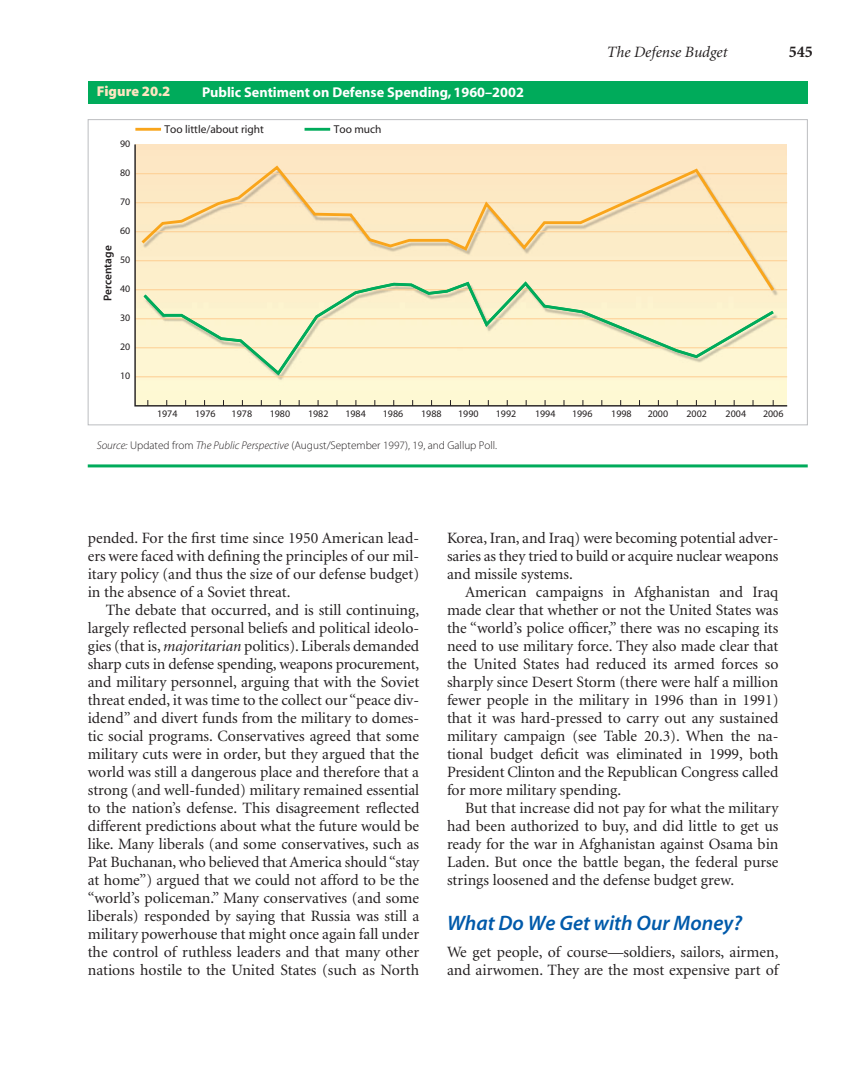
<style>
.page{position:relative;width:864px;height:1080px;background:#fff}
.page>*{position:absolute;margin:0;border:0;box-sizing:border-box;transform-origin:0 0}
.t1{font:21px "Myriad Sem Itl";color:#015aaa}
.t2{font:700 16.5px "Minion";color:#231f20}
.t3{font:15.75px/18px "Minion";color:#231f20}
.t4{font:italic 15.75px "Minion";color:#231f20}
.t5{font:700 14.25px "Myriad";color:#fff}
.t6{font:14.25px "Myriad Blk";color:#fee5c1}
.t7{font:11.4px "Myriad";color:#231f20}
.t8{font:600 11.4px "Myriad";color:#231f20}
.t9{font:11.25px "Myriad Lig";color:#231f20}
.t10{font:10.05px "Myriad";color:#231f20}
.s1{font-family:"Myriad Lig Itl"}
.s2{font-style:italic}
</style>
<div class="page">
<svg style="left:134px;top:144px;width:654px;height:263px;background:#f8e6c0"></svg>
<hr style="left:135px;top:128px;width:26px;height:3px;background:#f9a51b">
<hr style="left:305px;top:128px;width:25px;height:3px;background:#00ab5b">
<svg style="left:141px;top:280px;width:635px;height:97px;background:#f2edc7"></svg>
<div style="left:88px;top:81px;width:720px;height:23px;background:#00ab5b"></div>
<hr style="left:88px;top:464px;width:720px;height:3px;background:#00ab5b">
<p class="t6" style="left:97px;top:86px;width:75px">Figure 20.2</p>
<p class="t5" style="left:202px;top:86px;width:323px">Public Sentiment on Defense Spending, 1960–2002</p>
<p class="t10" style="left:120px;top:140px;width:12px">90</p>
<p class="t10" style="left:120px;top:169px;width:12px">80</p>
<p class="t10" style="left:120px;top:198px;width:12px">70</p>
<p class="t10" style="left:120px;top:227px;width:12px">60</p>
<p class="t8" style="left:101px;top:301px;width:58px;rotate:-90deg">Percentage</p>
<p class="t10" style="left:120px;top:256px;width:12px">50</p>
<p class="t10" style="left:120px;top:285px;width:12px">40</p>
<p class="t10" style="left:120px;top:314px;width:12px">30</p>
<p class="t10" style="left:120px;top:343px;width:12px">20</p>
<p class="t10" style="left:120px;top:372px;width:12px">10</p>
<p class="t7" style="left:165px;top:125px;width:101px">Too little/about right</p>
<p class="t7" style="left:334px;top:125px;width:49px">Too much</p>
<p class="t4" style="left:607px;top:46px;width:122px">The Defense Budget</p>
<p class="t2" style="left:789px;top:45px;width:26px">545</p>
<p class="t10" style="left:157px;top:410px;width:22px">1974</p>
<p class="t10" style="left:195px;top:410px;width:22px">1976</p>
<p class="t10" style="left:232px;top:410px;width:22px">1978</p>
<p class="t10" style="left:270px;top:410px;width:22px">1980</p>
<p class="t10" style="left:308px;top:410px;width:22px">1982</p>
<p class="t10" style="left:345px;top:410px;width:22px">1984</p>
<p class="t10" style="left:383px;top:410px;width:22px">1986</p>
<p class="t10" style="left:421px;top:410px;width:22px">1988</p>
<p class="t10" style="left:458px;top:410px;width:22px">1990</p>
<p class="t10" style="left:496px;top:410px;width:22px">1992</p>
<p class="t10" style="left:535px;top:410px;width:22px">1994</p>
<p class="t10" style="left:572px;top:410px;width:22px">1996</p>
<p class="t10" style="left:611px;top:410px;width:22px">1998</p>
<p class="t10" style="left:648px;top:410px;width:22px">2000</p>
<p class="t10" style="left:686px;top:410px;width:22px">2002</p>
<p class="t10" style="left:726px;top:410px;width:22px">2004</p>
<p class="t10" style="left:763px;top:410px;width:22px">2006</p>
<p class="t9" style="left:97px;top:441px;width:402px"><span class="s1">Source:</span> Updated from <span class="s1">The Public Perspective</span> (August/September 1997), 19, and Gallup Poll.</p>
<p class="t3" style="left:88px;top:530px;width:333px">pended. For the first time since 1950 American lead-</p>
<p class="t3" style="left:88px;top:548px;width:333px">ers were faced with defining the principles of our mil-</p>
<p class="t3" style="left:88px;top:566px;width:333px">itary policy (and thus the size of our defense budget)</p>
<p class="t3" style="left:88px;top:584px;width:204px">in the absence of a Soviet threat.</p>
<p class="t3" style="left:106px;top:602px;width:315px">The debate that occurred, and is still continuing,</p>
<p class="t3" style="left:88px;top:620px;width:333px">largely reflected personal beliefs and political ideolo-</p>
<p class="t3" style="left:88px;top:638px;width:333px">gies (that is, <span class="s2">majoritarian</span> politics). Liberals demanded</p>
<p class="t3" style="left:88px;top:656px;width:333px">sharp cuts in defense spending, weapons procurement,</p>
<p class="t3" style="left:88px;top:674px;width:333px">and military personnel, arguing that with the Soviet</p>
<p class="t3" style="left:88px;top:692px;width:333px">threat ended, it was time to the collect our “peace div-</p>
<p class="t3" style="left:88px;top:710px;width:333px">idend” and divert funds from the military to domes-</p>
<p class="t3" style="left:88px;top:728px;width:333px">tic social programs. Conservatives agreed that some</p>
<p class="t3" style="left:88px;top:746px;width:333px">military cuts were in order, but they argued that the</p>
<p class="t3" style="left:88px;top:764px;width:333px">world was still a dangerous place and therefore that a</p>
<p class="t3" style="left:88px;top:782px;width:333px">strong (and well-funded) military remained essential</p>
<p class="t3" style="left:88px;top:800px;width:333px">to the nation’s defense. This disagreement reflected</p>
<p class="t3" style="left:88px;top:818px;width:333px">different predictions about what the future would be</p>
<p class="t3" style="left:88px;top:836px;width:333px">like. Many liberals (and some conservatives, such as</p>
<p class="t3" style="left:88px;top:854px;width:333px">Pat Buchanan, who believed that America should “stay</p>
<p class="t3" style="left:88px;top:872px;width:333px">at home”) argued that we could not afford to be the</p>
<p class="t3" style="left:88px;top:890px;width:333px">“world’s policeman.” Many conservatives (and some</p>
<p class="t3" style="left:88px;top:908px;width:333px">liberals) responded by saying that Russia was still a</p>
<p class="t3" style="left:88px;top:926px;width:333px">military powerhouse that might once again fall under</p>
<p class="t3" style="left:88px;top:944px;width:333px">the control of ruthless leaders and that many other</p>
<p class="t3" style="left:88px;top:962px;width:333px">nations hostile to the United States (such as North</p>
<p class="t3" style="left:447px;top:530px;width:333px">Korea, Iran, and Iraq) were becoming potential adver-</p>
<p class="t3" style="left:447px;top:548px;width:333px">saries as they tried to build or acquire nuclear weapons</p>
<p class="t3" style="left:447px;top:566px;width:127px">and missile systems.</p>
<p class="t3" style="left:465px;top:584px;width:315px">American campaigns in Afghanistan and Iraq</p>
<p class="t3" style="left:447px;top:602px;width:333px">made clear that whether or not the United States was</p>
<p class="t3" style="left:447px;top:620px;width:333px">the “world’s police officer,” there was no escaping its</p>
<p class="t3" style="left:447px;top:638px;width:333px">need to use military force. They also made clear that</p>
<p class="t3" style="left:447px;top:656px;width:333px">the United States had reduced its armed forces so</p>
<p class="t3" style="left:447px;top:674px;width:333px">sharply since Desert Storm (there were half a million</p>
<p class="t3" style="left:447px;top:692px;width:333px">fewer people in the military in 1996 than in 1991)</p>
<p class="t3" style="left:447px;top:710px;width:333px">that it was hard-pressed to carry out any sustained</p>
<p class="t3" style="left:447px;top:728px;width:333px">military campaign (see Table 20.3). When the na-</p>
<p class="t3" style="left:447px;top:746px;width:333px">tional budget deficit was eliminated in 1999, both</p>
<p class="t3" style="left:447px;top:764px;width:333px">President Clinton and the Republican Congress called</p>
<p class="t3" style="left:447px;top:782px;width:176px">for more military spending.</p>
<p class="t3" style="left:465px;top:800px;width:315px">But that increase did not pay for what the military</p>
<p class="t3" style="left:447px;top:818px;width:333px">had been authorized to buy, and did little to get us</p>
<p class="t3" style="left:447px;top:836px;width:333px">ready for the war in Afghanistan against Osama bin</p>
<p class="t3" style="left:447px;top:854px;width:333px">Laden. But once the battle began, the federal purse</p>
<p class="t3" style="left:447px;top:872px;width:289px">strings loosened and the defense budget grew.</p>
<p class="t1" style="left:447px;top:915px;width:297px">What Do We Get with Our Money?</p>
<p class="t3" style="left:447px;top:944px;width:333px">We get people, of course—soldiers, sailors, airmen, and airwomen. They are the most expensive part of</p>
</div>
